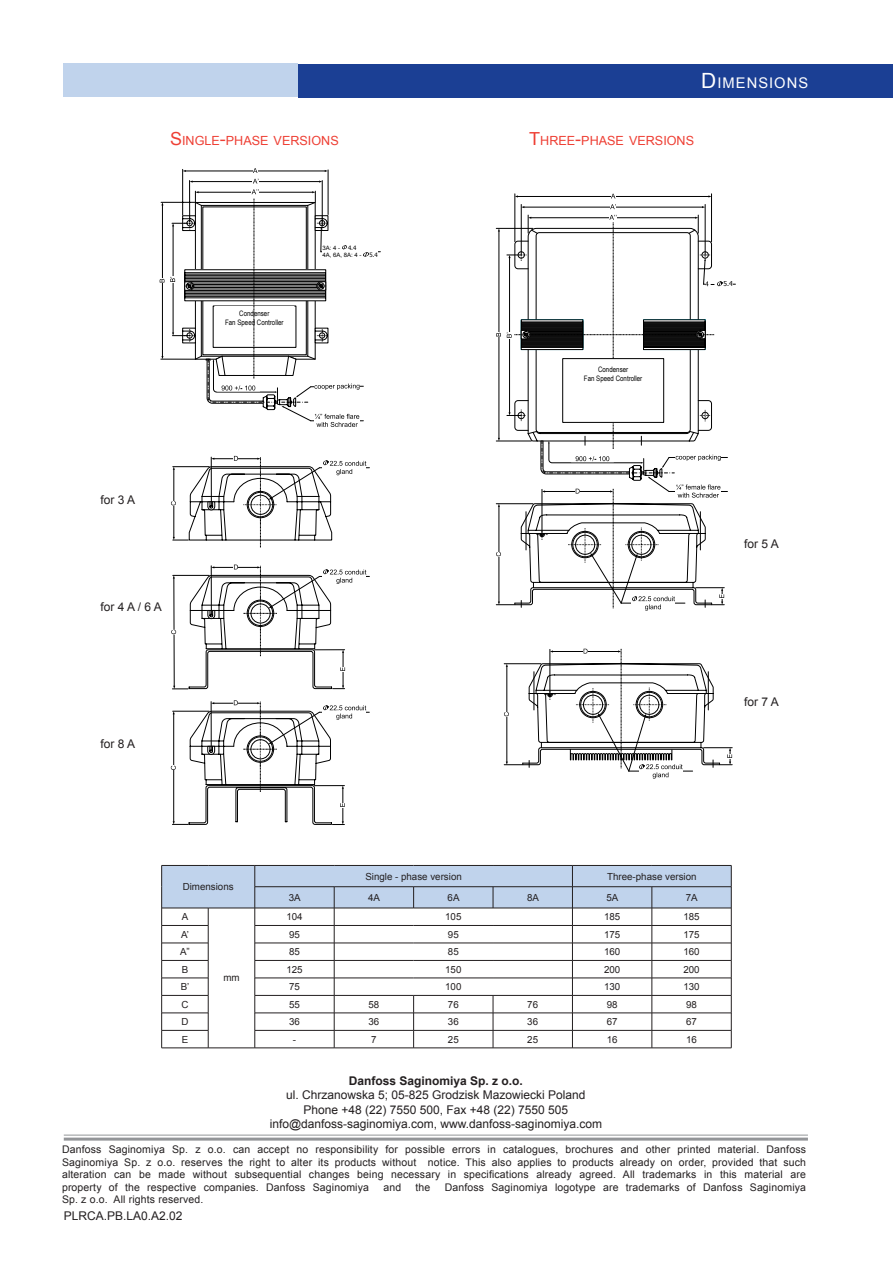
<style>
.page{position:relative;width:893px;height:1263px;background:#fff}
.page>*{position:absolute;margin:0;border:0;box-sizing:border-box;transform-origin:0 0}
.t1{font:14.7px "Arial";letter-spacing:.07em;color:#fff}
.t2{font:12.6px "Arial";color:#ee3f34}
.t3{font:12px/14.4px "Arial";color:#231f20;text-align:center}
.t4{font:700 12px "Arial";color:#231f20}
.t5{font:10.5px/12.6px "Arial";letter-spacing:.015em;color:#231f20;text-align:justify}
.t6{font:9.75px "Arial";color:#231f20}
.t7{font:7.5px/9px "Arial Narrow";color:#000;text-align:center}
.t8{font:6.75px "Tahoma";color:#000}
.t9{font:6px "Arial";color:#000}
.t10{font:6px "Tahoma";color:#000}
.s1{font-size:21px}
.s2{font-size:18px}
</style>
<div class="page">
<svg style="left:161px;top:865px;width:571px;height:183px"></svg>
<hr style="left:255px;top:1047px;width:79px;height:1px;background:#231f20">
<hr style="left:334px;top:1047px;width:80px;height:1px;background:#231f20">
<hr style="left:414px;top:1047px;width:79px;height:1px;background:#231f20">
<hr style="left:493px;top:1047px;width:79px;height:1px;background:#231f20">
<hr style="left:572px;top:1047px;width:80px;height:1px;background:#231f20">
<hr style="left:652px;top:1047px;width:79px;height:1px;background:#231f20">
<div style="left:298px;top:64px;width:595px;height:33px;background:#1b3f94"></div>
<div style="left:64px;top:64px;width:234px;height:33px;background:#c0d3ec"></div>
<hr style="left:64px;top:1134px;width:744px;height:1px;background:#939598">
<hr style="left:64px;top:1137px;width:744px;height:3px;background:#939598">
<hr style="left:321px;top:251px;width:59px;height:1px;background:#000">
<div style="left:322px;top:244px;width:56px;height:15px;background:#fff"></div>
<svg style="left:159px;top:168px;width:209px;height:259px"></svg>
<hr style="left:319px;top:467px;width:50px;height:1px;background:#000">
<svg style="left:171px;top:456px;width:195px;height:91px"></svg>
<hr style="left:319px;top:576px;width:50px;height:1px;background:#000">
<hr style="left:319px;top:712px;width:50px;height:1px;background:#000">
<svg style="left:171px;top:565px;width:195px;height:260px"></svg>
<hr style="left:521px;top:204px;width:1px;height:51px;background:#000">
<hr style="left:705px;top:204px;width:1px;height:51px;background:#000">
<hr style="left:515px;top:194px;width:1px;height:48px;background:#000">
<hr style="left:711px;top:194px;width:1px;height:48px;background:#000">
<hr style="left:524px;top:207px;width:178px;height:1px;background:#000">
<hr style="left:518px;top:196px;width:191px;height:1px;background:#000">
<svg style="left:610px;top:193px;width:6px;height:16px"></svg>
<div style="left:718px;top:594px;width:8px;height:5px;background:#d1d1d1"></div>
<hr style="left:669px;top:457px;width:58px;height:1px;background:#000">
<hr style="left:669px;top:491px;width:58px;height:1px;background:#000">
<hr style="left:704px;top:284px;width:31px;height:1px;background:#000">
<div style="left:705px;top:280px;width:28px;height:8px;background:#fff"></div>
<svg style="left:495px;top:215px;width:229px;height:396px"></svg>
<div style="left:563px;top:359px;width:101px;height:63px;background:#fff"></div>
<div style="left:726px;top:754px;width:8px;height:5px;background:#e3e3e3"></div>
<svg style="left:504px;top:649px;width:228px;height:130px"></svg>
<h1 class="t1" style="left:701px;top:73px;width:109px"><span class="s1">D</span>IMENSIONS</h1>
<p class="t2" style="left:170px;top:133px;width:170px"><span class="s2">S</span>INGLE<span class="s2">-</span>PHASE VERSIONS</p>
<p class="t2" style="left:529px;top:133px;width:166px"><span class="s2">T</span>HREE<span class="s2">-</span>PHASE VERSIONS</p>
<p class="t7" style="left:225px;top:308px;width:60px">Condenser<br>Fan Speed Controller</p>
<p class="t9" style="left:322px;top:244px;width:19px">3A: 4 -</p>
<p class="t10" style="left:348px;top:244px;width:10px">4.4</p>
<p class="t9" style="left:322px;top:251px;width:41px">4A, 6A, 8A: 4 -</p>
<p class="t10" style="left:369px;top:251px;width:10px">5.4</p>
<p class="t7" style="left:584px;top:365px;width:60px">Condenser<br>Fan Speed Controller</p>
<p class="t8" style="left:723px;top:279px;width:11px">5.4</p>
<p class="t3" style="left:101px;top:492px;width:36px">for 3 A</p>
<p class="t3" style="left:101px;top:600px;width:63px">for 4 A / 6 A</p>
<p class="t3" style="left:101px;top:737px;width:36px">for 8 A</p>
<p class="t3" style="left:744px;top:536px;width:36px">for 5 A</p>
<p class="t3" style="left:744px;top:695px;width:36px">for 7 A</p>
<p class="t6" style="left:183px;top:880px;width:52px">Dimensions</p>
<p class="t6" style="left:182px;top:910px;width:8px">A</p>
<p class="t6" style="left:365px;top:870px;width:98px">Single - phase version</p>
<p class="t6" style="left:607px;top:870px;width:91px">Three-phase version</p>
<p class="t6" style="left:289px;top:891px;width:13px">3A</p>
<p class="t6" style="left:368px;top:891px;width:13px">4A</p>
<p class="t6" style="left:448px;top:891px;width:13px">6A</p>
<p class="t6" style="left:527px;top:891px;width:13px">8A</p>
<p class="t6" style="left:606px;top:891px;width:13px">5A</p>
<p class="t6" style="left:686px;top:891px;width:13px">7A</p>
<p class="t6" style="left:286px;top:910px;width:18px">104</p>
<p class="t6" style="left:445px;top:910px;width:18px">105</p>
<p class="t6" style="left:604px;top:910px;width:18px">185</p>
<p class="t6" style="left:683px;top:910px;width:18px">185</p>
<p class="t6" style="left:181px;top:928px;width:9px">A’</p>
<p class="t6" style="left:289px;top:928px;width:12px">95</p>
<p class="t6" style="left:448px;top:928px;width:12px">95</p>
<p class="t6" style="left:604px;top:928px;width:18px">175</p>
<p class="t6" style="left:683px;top:928px;width:18px">175</p>
<p class="t6" style="left:180px;top:945px;width:11px">A”</p>
<p class="t6" style="left:289px;top:945px;width:12px">85</p>
<p class="t6" style="left:448px;top:945px;width:12px">85</p>
<p class="t6" style="left:604px;top:945px;width:18px">160</p>
<p class="t6" style="left:683px;top:945px;width:18px">160</p>
<p class="t6" style="left:182px;top:963px;width:8px">B</p>
<p class="t6" style="left:286px;top:963px;width:18px">125</p>
<p class="t6" style="left:445px;top:963px;width:18px">150</p>
<p class="t6" style="left:604px;top:963px;width:18px">200</p>
<p class="t6" style="left:683px;top:963px;width:18px">200</p>
<p class="t6" style="left:181px;top:980px;width:10px">B’</p>
<p class="t6" style="left:289px;top:980px;width:12px">75</p>
<p class="t6" style="left:445px;top:980px;width:18px">100</p>
<p class="t6" style="left:604px;top:980px;width:18px">130</p>
<p class="t6" style="left:683px;top:980px;width:18px">130</p>
<p class="t6" style="left:181px;top:998px;width:9px">C</p>
<p class="t6" style="left:289px;top:998px;width:12px">55</p>
<p class="t6" style="left:368px;top:998px;width:12px">58</p>
<p class="t6" style="left:448px;top:998px;width:12px">76</p>
<p class="t6" style="left:527px;top:998px;width:12px">76</p>
<p class="t6" style="left:607px;top:998px;width:12px">98</p>
<p class="t6" style="left:686px;top:998px;width:12px">98</p>
<p class="t6" style="left:181px;top:1015px;width:9px">D</p>
<p class="t6" style="left:289px;top:1015px;width:12px">36</p>
<p class="t6" style="left:368px;top:1015px;width:12px">36</p>
<p class="t6" style="left:448px;top:1015px;width:12px">36</p>
<p class="t6" style="left:527px;top:1015px;width:12px">36</p>
<p class="t6" style="left:607px;top:1015px;width:12px">67</p>
<p class="t6" style="left:686px;top:1015px;width:12px">67</p>
<p class="t6" style="left:182px;top:1033px;width:8px">E</p>
<p class="t6" style="left:293px;top:1033px;width:5px">-</p>
<p class="t6" style="left:371px;top:1033px;width:7px">7</p>
<p class="t6" style="left:448px;top:1033px;width:12px">25</p>
<p class="t6" style="left:527px;top:1033px;width:12px">25</p>
<p class="t6" style="left:607px;top:1033px;width:12px">16</p>
<p class="t6" style="left:686px;top:1033px;width:12px">16</p>
<p class="t6" style="left:223px;top:972px;width:18px">mm</p>
<p class="t4" style="left:349px;top:1073px;width:176px">Danfoss Saginomiya Sp. z o.o.</p>
<p class="t3" style="left:270px;top:1088px;width:334px">ul. Chrzanowska 5; 05-825 Grodzisk Mazowiecki Poland<br>Phone +48 (22) 7550 500, Fax +48 (22) 7550 505 info@danfoss-saginomiya.com, www.danfoss-saginomiya.com</p>
<p class="t5" style="left:62px;top:1143px;width:746px">Danfoss Saginomiya Sp. z o.o. can accept no responsibility for possible errors in catalogues, brochures and other printed material. Danfoss Saginomiya Sp. z o.o. reserves the right to alter its products without notice. This also applies to products already on order, provided that such alteration can be made without subsequential changes being necessary in specifications already agreed. All trademarks in this material are property of the respective companies. Danfoss Saginomiya</p>
<p class="t5" style="left:383px;top:1181px;width:19px">and</p>
<p class="t5" style="left:416px;top:1181px;width:16px">the</p>
<p class="t5" style="left:445px;top:1181px;width:363px">Danfoss Saginomiya logotype are trademarks of Danfoss Saginomiya</p>
<p class="t5" style="left:62px;top:1193px;width:143px">Sp. z o.o. All rights reserved.</p>
<p class="t3" style="left:64px;top:1209px;width:120px">PLRCA.PB.LA0.A2.02</p>
</div>
